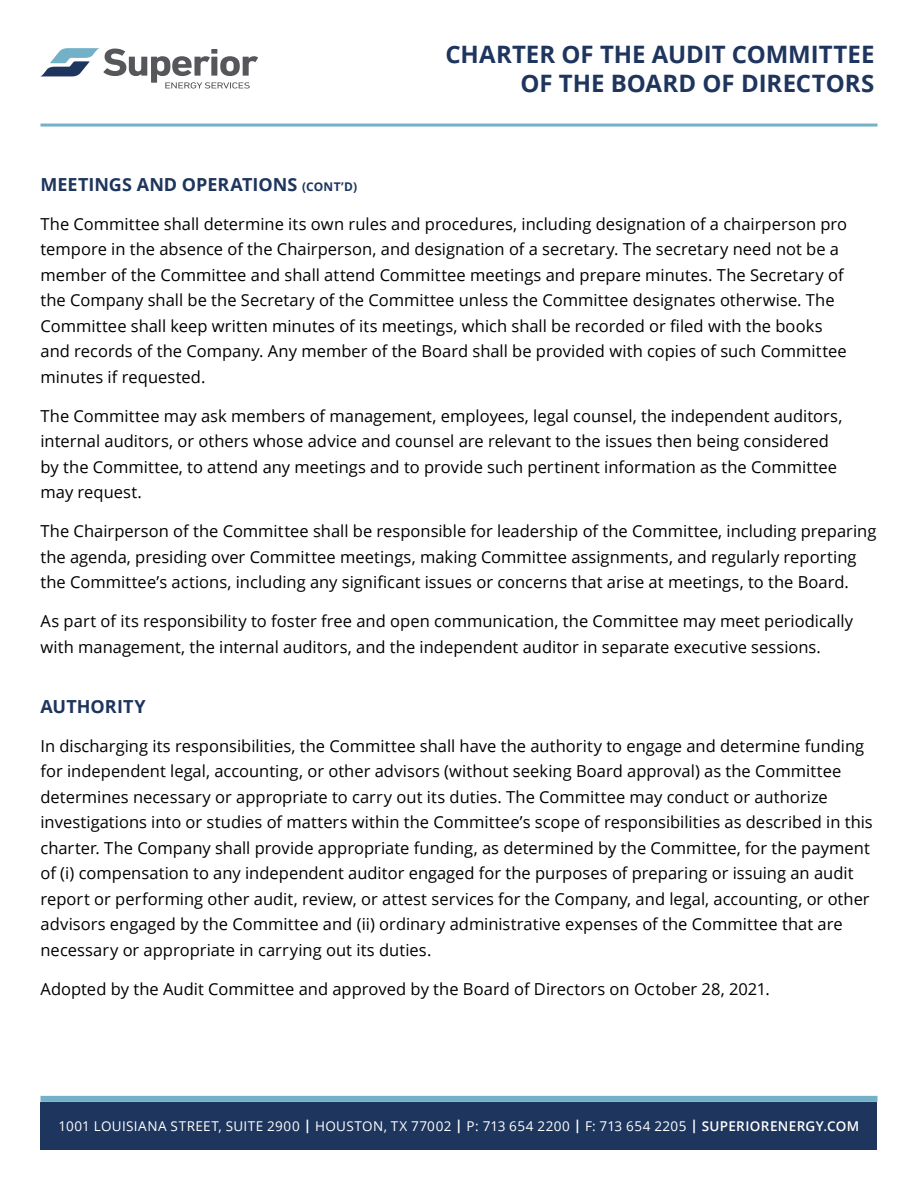
<style>
.page{position:relative;width:918px;height:1188px;background:#fff}
.page>*{position:absolute;margin:0;border:0;box-sizing:border-box;transform-origin:0 0}
.t1{font:700 24px/28.8px "Open Sans";letter-spacing:-.005em;color:#1e355e;text-align:right}
.t2{font:700 18px "Open Sans";letter-spacing:.005em;color:#1e355e}
.t3{font:16.5px/25.5px "Open Sans";color:#000}
.t4{font:13.5px "Open Sans";letter-spacing:.03em;color:#fff}
.s1{font-size:12px}
.s2{font-weight:700}
.s3{font-weight:600}
</style>
<div class="page">
<div style="left:40px;top:1102px;width:838px;height:47px;background:#1e355e"></div>
<svg style="left:40px;top:48px;width:218px;height:41px"></svg>
<hr style="left:40px;top:124px;width:838px;height:3px;background:#72b1c8">
<div style="left:40px;top:1096px;width:838px;height:6px;background:#72b1c8"></div>
<h1 class="t1" style="left:445px;top:39px;width:431px">CHARTER OF THE AUDIT COMMITTEE<br>OF THE BOARD OF DIRECTORS</h1>
<p class="t2" style="left:40px;top:172px;width:318px">MEETINGS AND OPERATIONS <span class="s1">(CONT’D)</span></p>
<p class="t3" style="left:40px;top:211px;width:808px">The Committee shall determine its own rules and procedures, including designation of a chairperson pro tempore in the absence of the Chairperson, and designation of a secretary. The secretary need not be a member of the Committee and shall attend Committee meetings and prepare minutes. The Secretary of the Company shall be the Secretary of the Committee unless the Committee designates otherwise. The Committee shall keep written minutes of its meetings, which shall be recorded or filed with the books and records of the Company. Any member of the Board shall be provided with copies of such Committee minutes if requested.</p>
<p class="t3" style="left:40px;top:403px;width:803px">The Committee may ask members of management, employees, legal counsel, the independent auditors, internal auditors, or others whose advice and counsel are relevant to the issues then being considered by the Committee, to attend any meetings and to provide such pertinent information as the Committee may request.</p>
<p class="t3" style="left:40px;top:518px;width:837px">The Chairperson of the Committee shall be responsible for leadership of the Committee, including preparing the agenda, presiding over Committee meetings, making Committee assignments, and regularly reporting the Committee’s actions, including any significant issues or concerns that arise at meetings, to the Board.</p>
<p class="t3" style="left:40px;top:608px;width:814px">As part of its responsibility to foster free and open communication, the Committee may meet periodically with management, the internal auditors, and the independent auditor in separate executive sessions.</p>
<p class="t2" style="left:40px;top:694px;width:107px">AUTHORITY</p>
<p class="t3" style="left:40px;top:733px;width:834px">In discharging its responsibilities, the Committee shall have the authority to engage and determine funding for independent legal, accounting, or other advisors (without seeking Board approval) as the Committee determines necessary or appropriate to carry out its duties. The Committee may conduct or authorize investigations into or studies of matters within the Committee’s scope of responsibilities as described in this charter. The Company shall provide appropriate funding, as determined by the Committee, for the payment of (i) compensation to any independent auditor engaged for the purposes of preparing or issuing an audit report or performing other audit, review, or attest services for the Company, and legal, accounting, or other advisors engaged by the Committee and (ii) ordinary administrative expenses of the Committee that are necessary or appropriate in carrying out its duties.</p>
<p class="t3" style="left:40px;top:976px;width:731px">Adopted by the Audit Committee and approved by the Board of Directors on October 28, 2021.</p>
<p class="t4" style="left:59px;top:1117px;width:802px">1001 LOUISIANA STREET, SUITE 2900 <span class="s2">|</span> HOUSTON, TX 77002 <span class="s2">|</span> P: 713 654 2200 <span class="s2">|</span> F: 713 654 2205 <span class="s2">|</span> <span class="s3">SUPERIORENERGY.COM</span></p>
</div>
